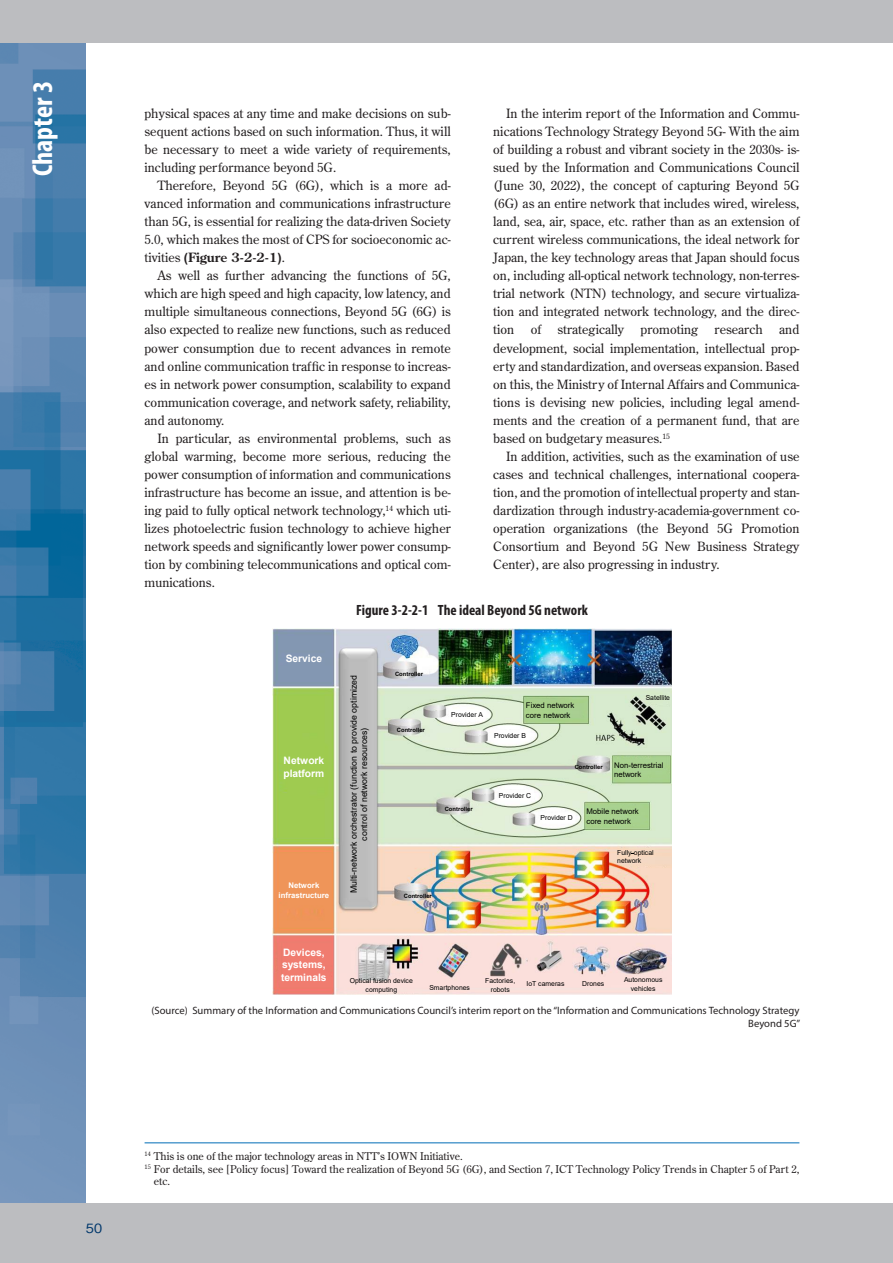
<style>
.page{position:relative;width:893px;height:1263px;background:#fff}
.page>*{position:absolute;margin:0;border:0;box-sizing:border-box;transform-origin:0 0}
.t1{font:700 condensed 28.65px "Myriad Pro";color:#fff}
.t2{font:700 condensed 14.85px "Myriad Pro";color:#231f20}
.t3{font:12.75px/18.1px "Century Old Style Std";color:#231f20;text-align:justify}
.t4{font:500 12.75px "Gothic BBB Pr 6";color:#00376b}
.t5{font:10.65px "Century Old Style Std";color:#231f20}
.t6{font:10.65px/12.8px "Myriad Pro";color:#231f20;text-align:right}
.t7{font:700 10.2px/12.3px "Arial";color:#fff}
.t8{font:8.7px/10.5px "Arial";letter-spacing:-.005em;color:#000;text-align:center}
.t9{font:7.8px/9.3px "Arial";color:#000}
.t10{font:700 7.8px/9.3px "Arial";color:#fff;text-align:center}
.t11{font:6.9px/8.2px "Arial";color:#000;text-align:center}
.t12{font:700 5.85px "Arial";color:#000}
.s1{font-family:"Arial";font-weight:700}
.s2{font-weight:700}
</style>
<div class="page">
<hr style="left:145px;top:1142px;width:654px;height:1px;background:#006cb7">
<img style="left:272px;top:628px;width:400px;height:367px">
<img style="left:0;top:43px;width:85px;height:1160px">
<div style="left:0;top:1203px;width:893px;height:60px;background:#bcbdc0"></div>
<div style="left:0;top:0;width:893px;height:43px;background:#bcbdc0"></div>
<h1 class="t1" style="left:25px;top:176px;width:97px;rotate:-90deg">Chapter 3</h1>
<p class="t3" style="left:145px;top:104px;width:308px">physical spaces at any time and make decisions on sub&shy;sequent actions based on such information. Thus, it will be necessary to meet a wide variety of requirements, including performance beyond 5G.</p>
<p class="t3" style="left:145px;top:176px;width:308px;text-indent:13px">Therefore, Beyond 5G (6G), which is a more ad&shy;vanced information and communications infrastructure than 5G, is essential for realizing the data-driven Society 5.0, which makes the most of CPS for socioeconomic ac&shy;tivities <span class="s1">(</span><span class="s2">Figure 3-2-2-1</span><span class="s1">)</span>.</p>
<p class="t3" style="left:145px;top:266px;width:308px;text-indent:13px">As well as further advancing the functions of 5G, which are high speed and high capacity, low latency, and multiple simultaneous connections, Beyond 5G (6G) is also expected to realize new functions, such as reduced power consumption due to recent advances in remote and online communication traffic in response to increas&shy;es in network power consumption, scalability to expand communication coverage, and network safety, reliability, and autonomy.</p>
<p class="t3" style="left:145px;top:429px;width:308px;text-indent:13px">In particular, as environmental problems, such as global warming, become more serious, reducing the power consumption of information and communications infrastructure has become an issue, and attention is be&shy;ing paid to fully optical network technology,<sup>14</sup> which uti&shy;lizes photoelectric fusion technology to achieve higher network speeds and significantly lower power consump&shy;tion by combining telecommunications and optical com&shy;munications.</p>
<p class="t3" style="left:493px;top:104px;width:308px;text-indent:13px">In the interim report of the Information and Commu&shy;nications Technology Strategy Beyond 5G- With the aim of building a robust and vibrant society in the 2030s- is&shy;sued by the Information and Communications Council (June 30, 2022), the concept of capturing Beyond 5G (6G) as an entire network that includes wired, wireless, land, sea, air, space, etc. rather than as an extension of current wireless communications, the ideal network for Japan, the key technology areas that Japan should focus on, including all-optical network technology, non-terres&shy;trial network (NTN) technology, and secure virtualiza&shy;tion and integrated network technology, and the direc&shy;tion</p>
<p class="t3" style="left:493px;top:321px;width:308px;text-indent:286px">and development, social implementation, intellectual prop&shy;erty and standardization, and overseas expansion. Based on this, the Ministry of Internal Affairs and Communica&shy;tions is devising new policies, including legal amend&shy;ments and the creation of a permanent fund, that are based on budgetary measures.<sup>15</sup></p>
<p class="t3" style="left:493px;top:447px;width:308px;text-indent:13px">In addition, activities, such as the examination of use cases and technical challenges, international coopera&shy;tion, and the promotion of intellectual property and stan&shy;dardization through industry-academia-government co&shy;operation organizations (the Beyond 5G Promotion Consortium and Beyond 5G New Business Strategy Center), are also progressing in industry.</p>
<p class="t2" style="left:356px;top:601px;width:233px">Figure 3-2-2-1 The ideal Beyond 5G network</p>
<p class="t3" style="left:531px;top:321px;width:12px">of</p>
<p class="t3" style="left:558px;top:321px;width:68px">strategically</p>
<p class="t3" style="left:641px;top:321px;width:59px">promoting</p>
<p class="t3" style="left:714px;top:321px;width:50px">research</p>
<p class="t7" style="left:286px;top:653px;width:38px">Service</p>
<p class="t7" style="left:283px;top:755px;width:42px">Network platform</p>
<p class="t10" style="left:279px;top:881px;width:52px">Network infrastructure</p>
<p class="t8" style="left:348px;top:893px;width:220px;rotate:-90deg">Multi-network orchestrator (function to provide optimized control of network resources)</p>
<p class="t12" style="left:395px;top:669px;width:29px">Controller</p>
<p class="t12" style="left:397px;top:726px;width:29px">Controller</p>
<p class="t12" style="left:404px;top:892px;width:29px">Controller</p>
<p class="t11" style="left:451px;top:711px;width:33px">Provider A</p>
<p class="t12" style="left:445px;top:805px;width:29px">Controller</p>
<p class="t9" style="left:526px;top:701px;width:50px">Fixed network core network</p>
<p class="t11" style="left:494px;top:731px;width:33px">Provider B</p>
<p class="t11" style="left:646px;top:693px;width:26px">Satellite</p>
<p class="t11" style="left:499px;top:791px;width:34px">Provider C</p>
<p class="t9" style="left:614px;top:760px;width:51px">Non-terrestrial network</p>
<p class="t9" style="left:586px;top:807px;width:54px">Mobile network core network</p>
<p class="t12" style="left:575px;top:763px;width:29px">Controller</p>
<p class="t11" style="left:540px;top:814px;width:34px">Provider D</p>
<p class="t11" style="left:617px;top:848px;width:38px;text-align:left">Fully-optical network</p>
<p class="t7" style="left:281px;top:946px;width:47px">Devices, systems, terminals</p>
<p class="t11" style="left:350px;top:977px;width:64px">Optical fusion device computing</p>
<p class="t11" style="left:429px;top:983px;width:42px">Smartphones</p>
<p class="t11" style="left:485px;top:977px;width:32px">Factories, robots</p>
<p class="t11" style="left:526px;top:980px;width:40px">IoT cameras</p>
<p class="t11" style="left:582px;top:980px;width:24px">Drones</p>
<p class="t11" style="left:624px;top:976px;width:40px">Autonomous vehicles</p>
<p class="t6" style="left:151px;top:1004px;width:650px">(Source) Summary of the Information and Communications Council’s interim report on the “Information and Communications Technology Strategy<br>Beyond 5G”</p>
<p class="t4" style="left:86px;top:1218px;width:18px">50</p>
<p class="t5" style="left:145px;top:1149px;width:320px"><sup>14</sup> This is one of the major technology areas in NTT’s IOWN Initiative.</p>
<p class="t5" style="left:145px;top:1162px;width:656px"><sup>15</sup> For details, see [Policy focus] Toward the realization of Beyond 5G (6G), and Section 7, ICT Technology Policy Trends in Chapter 5 of Part 2,</p>
<p class="t5" style="left:154px;top:1175px;width:18px">etc.</p>
</div>
